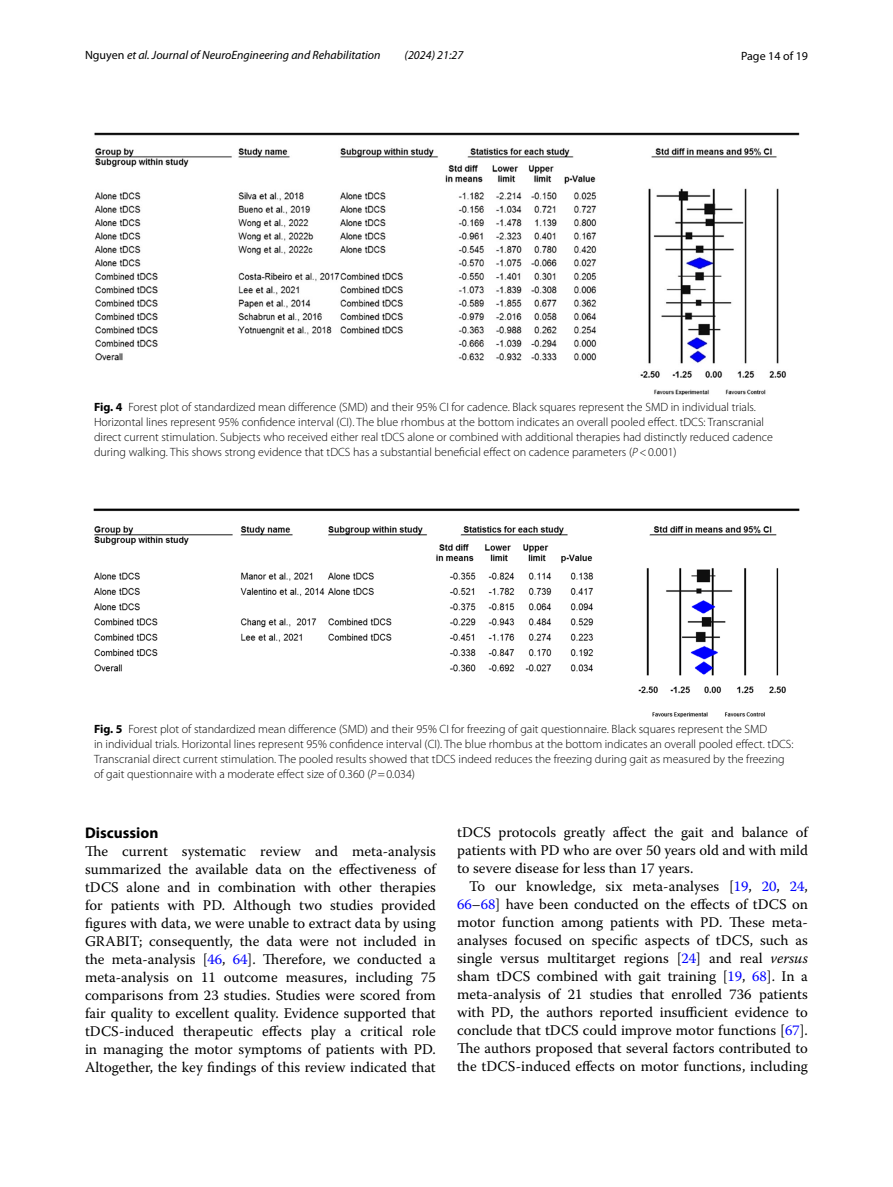
<style>
.page{position:relative;width:893px;height:1187px;background:#fff}
.page>*{position:absolute;margin:0;border:0;box-sizing:border-box;transform-origin:0 0}
.t1{font:700 15.45px "Myriad Pro";color:#000}
.t2{font:14.7px/18px "Warnock Pro";color:#000;text-align:justify}
.t3{font:300 12px/15px "Myriad Pro";color:#000}
.t4{font:italic 12px "Myriad Pro";color:#000}
.t5{font:12px "Myriad Pro";color:#000}
.s1{font-style:normal}
.s2{font-weight:700}
.s3{font-style:italic}
.s4{color:#00f}
</style>
<div class="page">
<img style="left:94px;top:133px;width:705px;height:262px">
<img style="left:94px;top:508px;width:705px;height:210px">
<p class="t4" style="left:85px;top:48px;width:297px"><span class="s1">Nguyen</span> et al. Journal of NeuroEngineering and Rehabilitation</p>
<p class="t4" style="left:405px;top:48px;width:60px">(2024) 21:27</p>
<p class="t5" style="left:741px;top:48px;width:68px">Page 14 of 19</p>
<p class="t3" style="left:94px;top:399px;width:681px"><span class="s2">Fig. 4</span> Forest plot of standardized mean difference (SMD) and their 95% CI for cadence. Black squares represent the SMD in individual trials.<br>Horizontal lines represent 95% confidence interval (CI). The blue rhombus at the bottom indicates an overall pooled effect. tDCS: Transcranial direct current stimulation. Subjects who received either real tDCS alone or combined with additional therapies had distinctly reduced cadence during walking. This shows strong evidence that tDCS has a substantial beneficial effect on cadence parameters (<span class="s3">P</span>&lt;0.001)</p>
<p class="t3" style="left:94px;top:721px;width:701px"><span class="s2">Fig. 5</span> Forest plot of standardized mean difference (SMD) and their 95% CI for freezing of gait questionnaire. Black squares represent the SMD<br>in individual trials. Horizontal lines represent 95% confidence interval (CI). The blue rhombus at the bottom indicates an overall pooled effect. tDCS:<br>Transcranial direct current stimulation. The pooled results showed that tDCS indeed reduces the freezing during gait as measured by the freezing of gait questionnaire with a moderate effect size of 0.360 (<span class="s3">P</span>=0.034)</p>
<p class="t1" style="left:85px;top:822px;width:75px">Discussion</p>
<p class="t2" style="left:85px;top:841px;width:352px">The current systematic review and meta-analysis summarized the available data on the effectiveness of tDCS alone and in combination with other therapies for patients with PD. Although two studies provided figures with data, we were unable to extract data by using GRABIT; consequently, the data were not included in the meta-analysis [<span class="s4">46</span>, <span class="s4">64</span>]. Therefore, we conducted a meta-analysis on 11 outcome measures, including 75 comparisons from 23 studies. Studies were scored from fair quality to excellent quality. Evidence supported that tDCS-induced therapeutic effects play a critical role in managing the motor symptoms of patients with PD.<br>Altogether, the key findings of this review indicated that</p>
<p class="t2" style="left:457px;top:822px;width:352px">tDCS protocols greatly affect the gait and balance of patients with PD who are over 50 years old and with mild to severe disease for less than 17 years.</p>
<p class="t2" style="left:457px;top:876px;width:352px;text-indent:12px">To our knowledge, six meta-analyses [<span class="s4">19</span>, <span class="s4">20</span>, <span class="s4">24</span>, <span class="s4">66</span>–<span class="s4">68</span>] have been conducted on the effects of tDCS on motor function among patients with PD. These meta&shy;analyses focused on specific aspects of tDCS, such as single versus multitarget regions [<span class="s4">24</span>] and real <span class="s3">versus </span>sham tDCS combined with gait training [<span class="s4">19</span>, <span class="s4">68</span>]. In a meta-analysis of 21 studies that enrolled 736 patients with PD, the authors reported insufficient evidence to conclude that tDCS could improve motor functions [<span class="s4">67</span>].<br>The authors proposed that several factors contributed to the tDCS-induced effects on motor functions, including</p>
</div>
